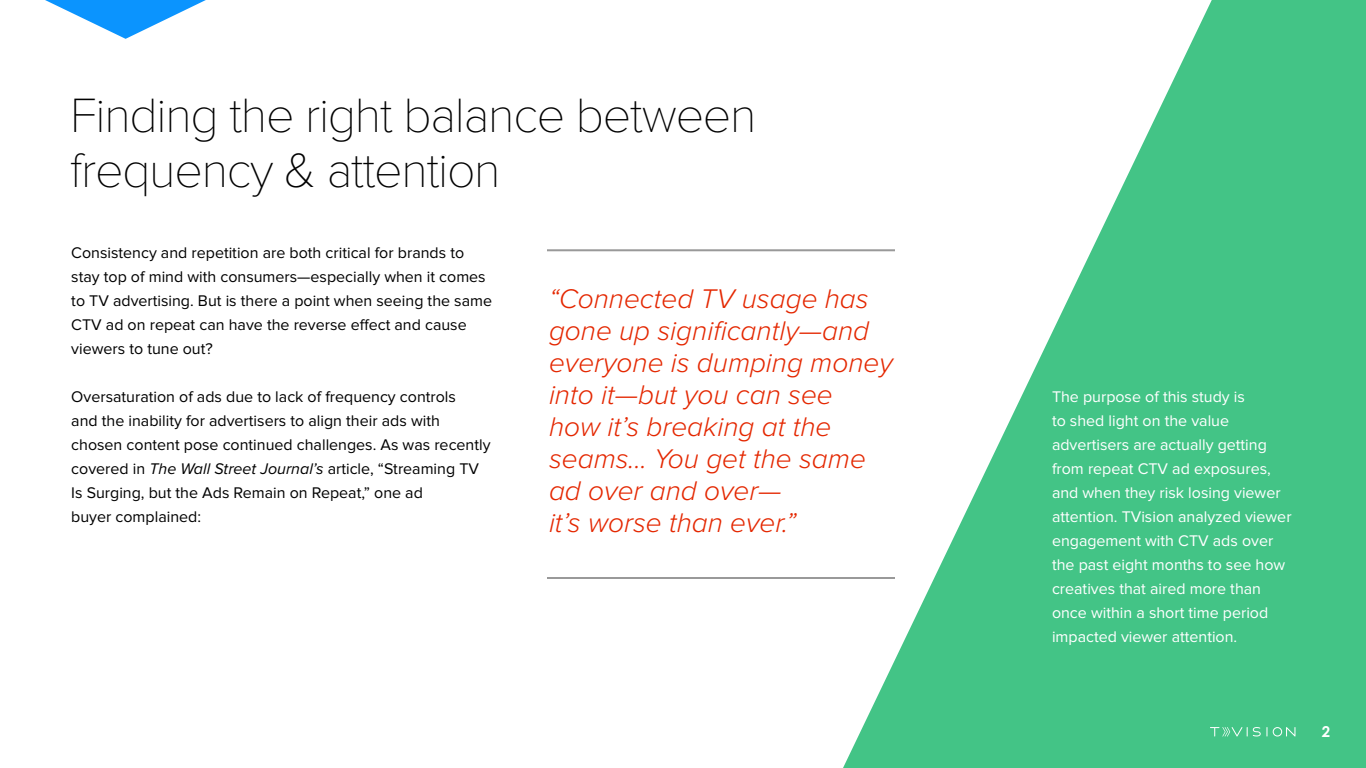
<style>
.page{position:relative;width:1366px;height:768px;background:#fff}
.page>*{position:absolute;margin:0;border:0;box-sizing:border-box;transform-origin:0 0}
.t1{font:100 50px/55px "Proxima Nova T";letter-spacing:-.025em;color:#000}
.t2{font:italic 300 28px/32px "Proxima Nova";color:#e42700}
.t3{font:16px/24px "Proxima Nova";color:#000}
.t4{font:16px/24px "Proxima Nova";color:#fff}
.t5{font:700 15px "Century Gothic";color:#fff}
.s1{font-style:italic}
</style>
<div class="page">
<svg style="left:843px;top:0;width:523px;height:768px;fill:#43c486"></svg>
<svg style="left:45px;top:0;width:161px;height:39px"></svg>
<svg style="left:1273px;top:727px;width:22px;height:10px"></svg>
<svg style="left:1210px;top:727px;width:57px;height:10px"></svg>
<hr style="left:547px;top:249px;width:348px;height:2px;background:#999">
<hr style="left:547px;top:577px;width:348px;height:2px;background:#999">
<h1 class="t1" style="left:70px;top:89px;width:688px">Finding the right balance between frequency &amp; attention</h1>
<p class="t3" style="left:71px;top:241px;width:422px">Consistency and repetition are both critical for brands to stay top of mind with consumers—especially when it comes to TV advertising. But is there a point when seeing the same CTV ad on repeat can have the reverse effect and cause viewers to tune out?</p>
<p class="t3" style="left:71px;top:385px;width:421px">Oversaturation of ads due to lack of frequency controls<br>and the inability for advertisers to align their ads with chosen content pose continued challenges. As was recently covered in <span class="s1">The Wall Street Journal’s</span> article, “Streaming TV Is Surging, but the Ads Remain on Repeat,” one ad<br>buyer complained:</p>
<h2 class="t2" style="left:549px;top:284px;width:345px">“Connected TV usage has gone up significantly—and everyone is dumping money into it—but you can see<br>how it’s breaking at the seams... You get the same ad over and over—<br>it’s worse than ever.”</h2>
<p class="t4" style="left:1052px;top:385px;width:241px">The purpose of this study is<br>to shed light on the value advertisers are actually getting from repeat CTV ad exposures, and when they risk losing viewer attention. TVision analyzed viewer engagement with CTV ads over the past eight months to see how creatives that aired more than once within a short time period impacted viewer attention.</p>
<p class="t5" style="left:1322px;top:720px;width:10px">2</p>
</div>
